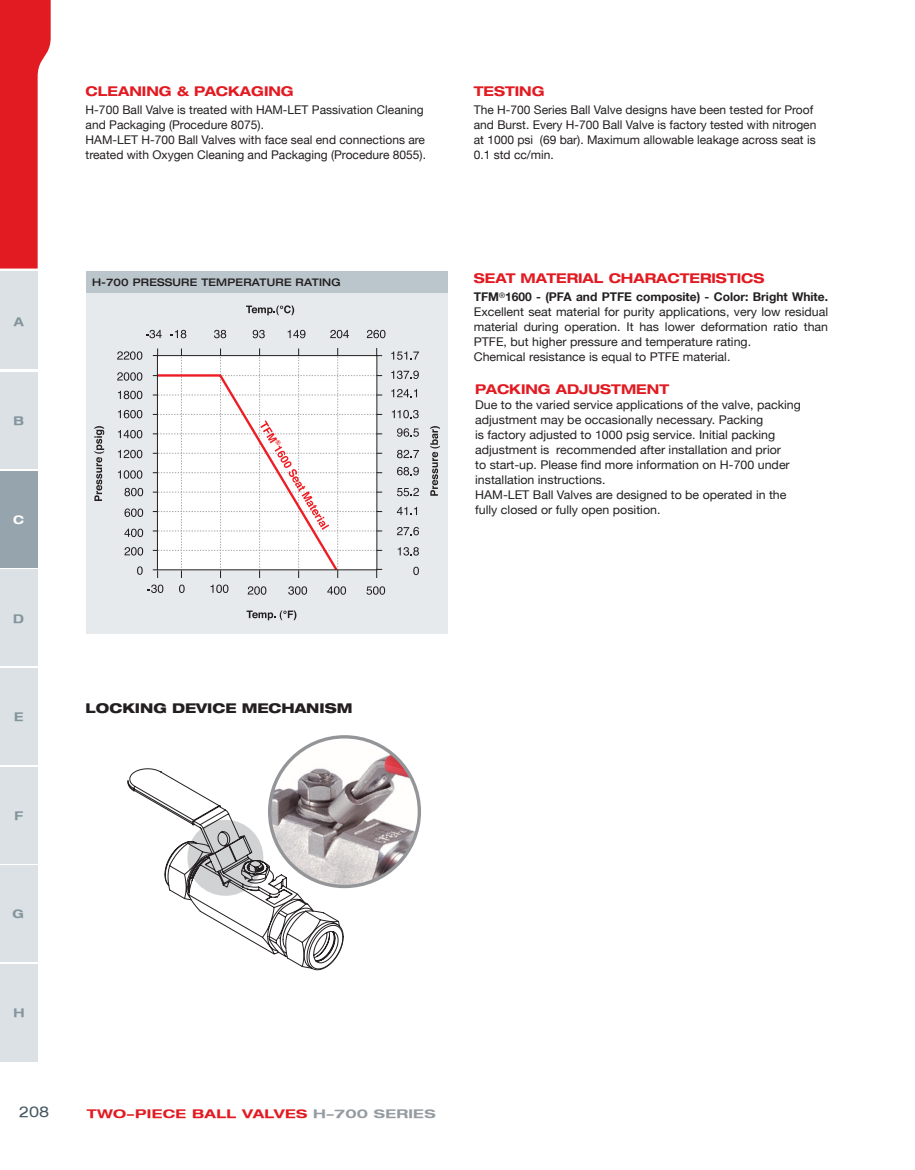
<style>
.page{position:relative;width:915px;height:1170px;background:#fff}
.page>*{position:absolute;margin:0;border:0;box-sizing:border-box;transform-origin:0 0}
.t1{font:expanded 15px "Helvetica Neue LT";color:#455760}
.t2{font:700 expanded 13.5px "Helvetica Neue";color:#e21a21}
.t3{font:800 expanded 13.5px "Helvetica Neue";color:#231f20}
.t4{font:12px/15px "Helvetica Neue";color:#231f20}
.t5{font:12px/15px "Helvetica Neue LT";color:#231f20}
.t6{font:700 12px "Helvetica Neue LT";color:#231f20}
.t7{font:700 expanded 12px "Helvetica Neue LT";letter-spacing:.02em;color:#e21a21;scale:1.15 1}
.t8{font:700 expanded 12px "Helvetica Neue LT";color:#83949d}
.t9{font:700 expanded 12px "Helvetica Neue LT";color:#fff}
.t10{font:500 expanded 10.5px "Helvetica Neue";letter-spacing:.02em;color:#231f20}
.s1{color:#959ca1}
</style>
<div class="page">
<div style="left:0;top:271px;width:38px;height:98px;background:#dbe1e5"></div>
<svg style="left:0;top:0;width:51px;height:268px"></svg>
<div style="left:0;top:865px;width:38px;height:96px;background:#dbe1e5"></div>
<div style="left:0;top:963px;width:38px;height:98px;background:#dbe1e5"></div>
<div style="left:0;top:766px;width:38px;height:97px;background:#dbe1e5"></div>
<div style="left:0;top:668px;width:38px;height:96px;background:#dbe1e5"></div>
<div style="left:0;top:569px;width:38px;height:97px;background:#dbe1e5"></div>
<div style="left:0;top:471px;width:38px;height:96px;background:#95a4ad"></div>
<div style="left:0;top:372px;width:38px;height:97px;background:#dbe1e5"></div>
<div style="left:86px;top:271px;width:361px;height:22px;background:#bbc5cc"></div>
<div style="left:86px;top:293px;width:361px;height:340px;background:#e6eaed"></div>
<svg style="left:117px;top:351px;width:25px;height:9px"></svg>
<svg style="left:117px;top:372px;width:25px;height:9px"></svg>
<svg style="left:118px;top:390px;width:24px;height:9px"></svg>
<svg style="left:118px;top:410px;width:24px;height:8px"></svg>
<svg style="left:118px;top:430px;width:24px;height:8px"></svg>
<svg style="left:118px;top:450px;width:24px;height:8px"></svg>
<svg style="left:118px;top:470px;width:24px;height:8px"></svg>
<svg style="left:124px;top:488px;width:19px;height:8px"></svg>
<svg style="left:124px;top:508px;width:19px;height:9px"></svg>
<svg style="left:124px;top:528px;width:19px;height:9px"></svg>
<svg style="left:124px;top:547px;width:19px;height:8px"></svg>
<svg style="left:147px;top:584px;width:16px;height:9px"></svg>
<svg style="left:179px;top:584px;width:5px;height:9px"></svg>
<svg style="left:210px;top:584px;width:18px;height:9px"></svg>
<svg style="left:247px;top:586px;width:19px;height:8px"></svg>
<svg style="left:288px;top:586px;width:19px;height:8px"></svg>
<svg style="left:327px;top:586px;width:19px;height:8px"></svg>
<svg style="left:366px;top:586px;width:19px;height:8px"></svg>
<svg style="left:146px;top:330px;width:16px;height:8px"></svg>
<svg style="left:170px;top:330px;width:16px;height:8px"></svg>
<svg style="left:214px;top:330px;width:12px;height:8px"></svg>
<svg style="left:252px;top:330px;width:13px;height:8px"></svg>
<svg style="left:287px;top:330px;width:18px;height:8px"></svg>
<svg style="left:330px;top:330px;width:19px;height:8px"></svg>
<svg style="left:366px;top:330px;width:19px;height:8px"></svg>
<svg style="left:391px;top:351px;width:28px;height:9px"></svg>
<svg style="left:391px;top:370px;width:27px;height:9px"></svg>
<svg style="left:391px;top:389px;width:26px;height:8px"></svg>
<svg style="left:391px;top:410px;width:27px;height:8px"></svg>
<svg style="left:397px;top:428px;width:22px;height:8px"></svg>
<svg style="left:397px;top:450px;width:22px;height:8px"></svg>
<svg style="left:397px;top:467px;width:21px;height:8px"></svg>
<svg style="left:397px;top:488px;width:22px;height:8px"></svg>
<svg style="left:397px;top:507px;width:20px;height:8px"></svg>
<svg style="left:397px;top:527px;width:22px;height:8px"></svg>
<svg style="left:397px;top:547px;width:22px;height:8px"></svg>
<svg style="left:413px;top:566px;width:6px;height:9px"></svg>
<svg style="left:430px;top:426px;width:10px;height:69px"></svg>
<svg style="left:246px;top:610px;width:50px;height:10px"></svg>
<svg style="left:246px;top:305px;width:48px;height:10px"></svg>
<svg style="left:137px;top:566px;width:6px;height:9px"></svg>
<svg style="left:94px;top:426px;width:10px;height:75px"></svg>
<svg style="left:153px;top:348px;width:229px;height:230px;background:#f6f2f3"></svg>
<div style="left:157px;top:355px;width:220px;height:215px;border:1px solid #231f20"></div>
<img style="left:269px;top:736px;width:150px;height:150px;border-radius:75px">
<svg style="left:127px;top:768px;width:216px;height:201px"></svg>
<p class="t2" style="left:86px;top:83px;width:209px">CLEANING &amp; PACKAGING</p>
<p class="t5" style="left:86px;top:102px;width:342px">H-700 Ball Valve is treated with HAM-LET Passivation Cleaning and Packaging (Procedure 8075).<br>HAM-LET H-700 Ball Valves with face seal end connections are treated with Oxygen Cleaning and Packaging (Procedure 8055).</p>
<p class="t2" style="left:473px;top:83px;width:72px">TESTING</p>
<p class="t5" style="left:473px;top:102px;width:344px">The H-700 Series Ball Valve designs have been tested for Proof and Burst. Every H-700 Ball Valve is factory tested with nitrogen at 1000 psi (69 bar). Maximum allowable leakage across seat is 0.1 std cc/min.</p>
<p class="t8" style="left:14px;top:314px;width:12px">A</p>
<p class="t8" style="left:13px;top:413px;width:12px">B</p>
<p class="t9" style="left:13px;top:512px;width:12px">C</p>
<p class="t8" style="left:13px;top:610px;width:12px">D</p>
<p class="t8" style="left:14px;top:709px;width:11px">E</p>
<p class="t8" style="left:14px;top:807px;width:10px">F</p>
<p class="t8" style="left:13px;top:906px;width:13px">G</p>
<p class="t8" style="left:13px;top:1005px;width:13px">H</p>
<p class="t10" style="left:92px;top:276px;width:250px">H-700 PRESSURE TEMPERATURE RATING</p>
<p class="t3" style="left:86px;top:699px;width:268px">LOCKING DEVICE MECHANISM</p>
<p class="t1" style="left:19px;top:1102px;width:31px">208</p>
<p class="t7" style="left:87px;top:1105px;width:304px">TWO-PIECE BALL VALVES <span class="s1">H-700 SERIES</span></p>
<p class="t2" style="left:473px;top:270px;width:292px">SEAT MATERIAL CHARACTERISTICS</p>
<p class="t6" style="left:473px;top:289px;width:355px">TFM<sup>®</sup>1600 - (PFA and PTFE composite) - Color: Bright White.</p>
<p class="t4" style="left:473px;top:304px;width:356px">Excellent seat material for purity applications, very low residual material during operation. It has lower deformation ratio than PTFE, but higher pressure and temperature rating.<br>Chemical resistance is equal to PTFE material.</p>
<p class="t2" style="left:475px;top:381px;width:195px">PACKING ADJUSTMENT</p>
<p class="t4" style="left:475px;top:397px;width:327px">Due to the varied service applications of the valve, packing adjustment may be occasionally necessary. Packing<br>is factory adjusted to 1000 psig service. Initial packing adjustment is recommended after installation and prior<br>to start-up. Please find more information on H-700 under installation instructions.<br>HAM-LET Ball Valves are designed to be operated in the fully closed or fully open position.</p>
</div>
